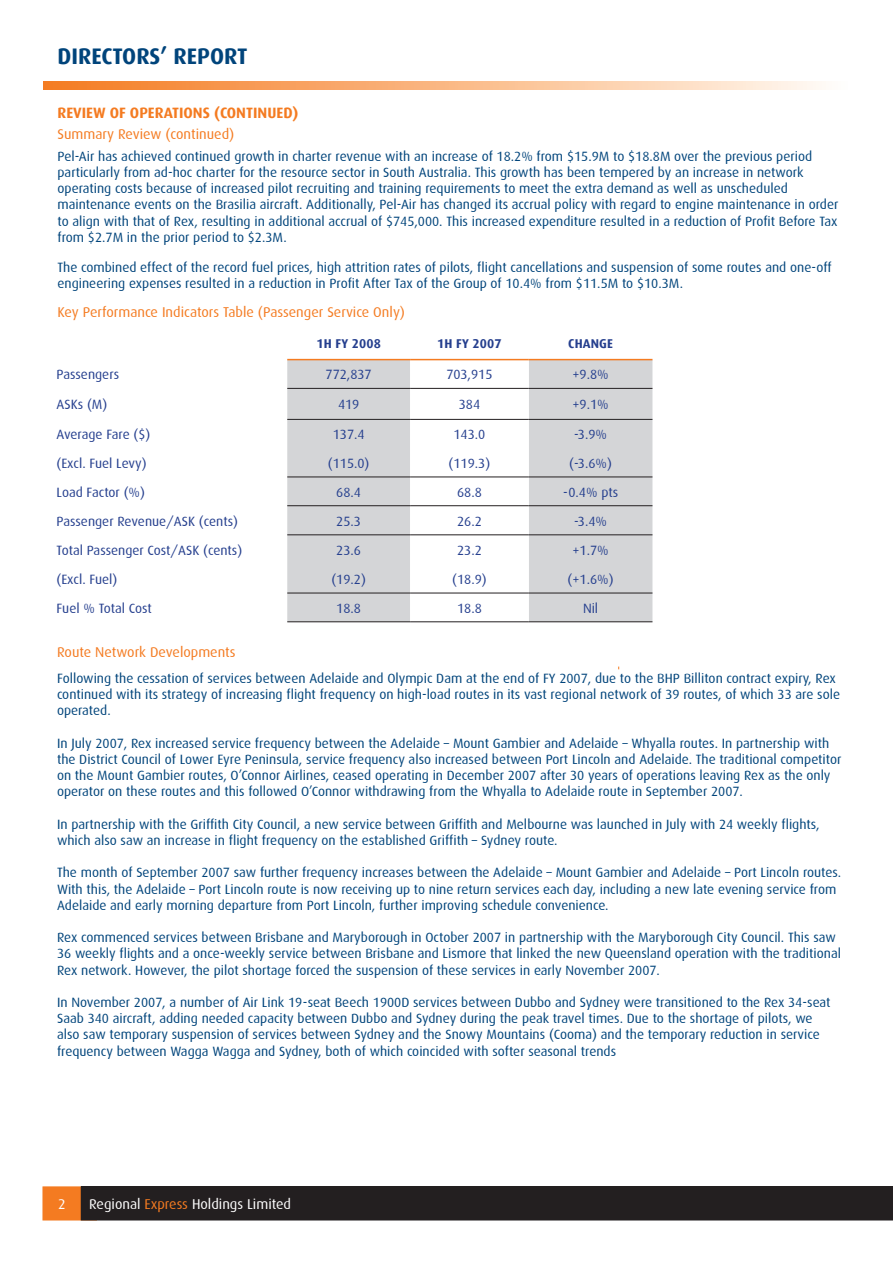
<style>
.page{position:relative;width:893px;height:1263px;background:#fff}
.page>*{position:absolute;margin:0;border:0;box-sizing:border-box;transform-origin:0 0}
.t1{font:700 22.5px "Dax";color:#00447b}
.t2{font:700 15px "Dax";color:#f47b21}
.t3{font:14.25px "Dax";color:#f47b21}
.t4{font:14.25px "Dax";color:#fff}
.t5{font:13.5px/16.2px "Dax";color:#00447b}
.t6{font:13.5px "Dax";color:#253f8e}
.t7{font:700 12.75px "Dax";letter-spacing:.01em;color:#253f8e}
.s1{color:#f47b21}
</style>
<div class="page">
<div style="left:43px;top:1186px;width:54px;height:34px;background:#f47b21;border:1px solid #f47b21"></div>
<div style="left:81px;top:1187px;width:811px;height:33px;background:#231f20"></div>
<div style="left:81px;top:1186px;width:812px;height:34px;border:1px solid #231f20"></div>
<svg style="left:43px;top:82px;width:779px;height:7px;background:#f9b783"></svg>
<div style="left:287px;top:360px;width:365px;height:261px;background:#d4d5d7"></div>
<svg style="left:410px;top:360px;width:119px;height:261px"></svg>
<hr style="left:287px;top:359px;width:123px;height:1px;background:#f47b21">
<hr style="left:410px;top:359px;width:119px;height:1px;background:#f47b21">
<hr style="left:529px;top:359px;width:123px;height:1px;background:#f47b21">
<hr style="left:287px;top:388px;width:123px;height:1px;background:#231f20">
<hr style="left:410px;top:388px;width:119px;height:1px;background:#231f20">
<hr style="left:529px;top:388px;width:123px;height:1px;background:#231f20">
<hr style="left:287px;top:419px;width:123px;height:1px;background:#231f20">
<hr style="left:410px;top:419px;width:119px;height:1px;background:#231f20">
<hr style="left:529px;top:419px;width:123px;height:1px;background:#231f20">
<hr style="left:287px;top:477px;width:123px;height:1px;background:#231f20">
<hr style="left:410px;top:477px;width:119px;height:1px;background:#231f20">
<hr style="left:529px;top:477px;width:123px;height:1px;background:#231f20">
<hr style="left:287px;top:505px;width:123px;height:1px;background:#231f20">
<hr style="left:410px;top:505px;width:119px;height:1px;background:#231f20">
<hr style="left:529px;top:505px;width:123px;height:1px;background:#231f20">
<hr style="left:287px;top:534px;width:123px;height:1px;background:#231f20">
<hr style="left:410px;top:534px;width:119px;height:1px;background:#231f20">
<hr style="left:529px;top:534px;width:123px;height:1px;background:#231f20">
<hr style="left:287px;top:593px;width:123px;height:1px;background:#231f20">
<hr style="left:410px;top:593px;width:119px;height:1px;background:#231f20">
<hr style="left:529px;top:593px;width:123px;height:1px;background:#231f20">
<hr style="left:287px;top:621px;width:123px;height:1px;background:#231f20">
<hr style="left:410px;top:621px;width:119px;height:1px;background:#231f20">
<hr style="left:529px;top:621px;width:123px;height:1px;background:#231f20">
<h1 class="t1" style="left:58px;top:44px;width:192px">DIRECTORS’ REPORT</h1>
<p class="t2" style="left:58px;top:104px;width:243px">REVIEW OF OPERATIONS (CONTINUED)</p>
<p class="t3" style="left:58px;top:126px;width:178px">Summary Review (continued)</p>
<p class="t5" style="left:58px;top:148px;width:782px">Pel-Air has achieved continued growth in charter revenue with an increase of 18.2% from $15.9M to $18.8M over the previous period particularly from ad-hoc charter for the resource sector in South Australia. This growth has been tempered by an increase in network operating costs because of increased pilot recruiting and training requirements to meet the extra demand as well as unscheduled maintenance events on the Brasilia aircraft. Additionally, Pel-Air has changed its accrual policy with regard to engine maintenance in order to align with that of Rex, resulting in additional accrual of $745,000. This increased expenditure resulted in a reduction of Profit Before Tax from $2.7M in the prior period to $2.3M.</p>
<p class="t5" style="left:58px;top:259px;width:776px">The combined effect of the record fuel prices, high attrition rates of pilots, flight cancellations and suspension of some routes and one-off engineering expenses resulted in a reduction in Profit After Tax of the Group of 10.4% from $11.5M to $10.3M.</p>
<p class="t3" style="left:58px;top:304px;width:349px">Key Performance Indicators Table (Passenger Service Only)</p>
<p class="t7" style="left:316px;top:336px;width:66px">1H FY 2008</p>
<p class="t7" style="left:437px;top:336px;width:66px">1H FY 2007</p>
<p class="t7" style="left:568px;top:336px;width:46px">CHANGE</p>
<p class="t6" style="left:57px;top:367px;width:64px">Passengers</p>
<p class="t6" style="left:326px;top:367px;width:48px">772,837</p>
<p class="t6" style="left:446px;top:367px;width:48px">703,915</p>
<p class="t6" style="left:572px;top:367px;width:38px">+9.8%</p>
<p class="t6" style="left:57px;top:397px;width:52px">ASKs (M)</p>
<p class="t6" style="left:338px;top:397px;width:23px">419</p>
<p class="t6" style="left:459px;top:397px;width:23px">384</p>
<p class="t6" style="left:572px;top:397px;width:38px">+9.1%</p>
<p class="t6" style="left:57px;top:427px;width:95px">Average Fare ($)</p>
<p class="t6" style="left:333px;top:427px;width:33px">137.4</p>
<p class="t6" style="left:453px;top:427px;width:33px">143.0</p>
<p class="t6" style="left:574px;top:427px;width:34px">-3.9%</p>
<p class="t6" style="left:57px;top:456px;width:92px">(Excl. Fuel Levy)</p>
<p class="t6" style="left:328px;top:456px;width:43px">(115.0)</p>
<p class="t6" style="left:449px;top:456px;width:43px">(119.3)</p>
<p class="t6" style="left:569px;top:456px;width:44px">(-3.6%)</p>
<p class="t6" style="left:57px;top:484px;width:90px">Load Factor (%)</p>
<p class="t6" style="left:336px;top:484px;width:26px">68.4</p>
<p class="t6" style="left:457px;top:484px;width:26px">68.8</p>
<p class="t6" style="left:563px;top:484px;width:57px">-0.4% pts</p>
<p class="t6" style="left:57px;top:513px;width:183px">Passenger Revenue/ASK (cents)</p>
<p class="t6" style="left:336px;top:513px;width:26px">25.3</p>
<p class="t6" style="left:457px;top:513px;width:26px">26.2</p>
<p class="t6" style="left:574px;top:513px;width:34px">-3.4%</p>
<p class="t6" style="left:57px;top:543px;width:187px">Total Passenger Cost/ASK (cents)</p>
<p class="t6" style="left:336px;top:543px;width:26px">23.6</p>
<p class="t6" style="left:457px;top:543px;width:26px">23.2</p>
<p class="t6" style="left:572px;top:543px;width:38px">+1.7%</p>
<p class="t6" style="left:57px;top:572px;width:62px">(Excl. Fuel)</p>
<p class="t6" style="left:331px;top:572px;width:36px">(19.2)</p>
<p class="t6" style="left:452px;top:572px;width:36px">(18.9)</p>
<p class="t6" style="left:568px;top:572px;width:48px">(+1.6%)</p>
<p class="t6" style="left:57px;top:601px;width:97px">Fuel % Total Cost</p>
<p class="t6" style="left:336px;top:601px;width:26px">18.8</p>
<p class="t6" style="left:457px;top:601px;width:26px">18.8</p>
<p class="t6" style="left:583px;top:601px;width:17px">Nil</p>
<p class="t3" style="left:57px;top:645px;width:180px">Route Network Developments</p>
<p class="t5" style="left:57px;top:670px;width:784px">Following the cessation of services between Adelaide and Olympic Dam at the end of FY 2007, due to the BHP Billiton contract expiry, Rex continued with its strategy of increasing flight frequency on high-load routes in its vast regional network of 39 routes, of which 33 are sole operated.</p>
<p class="t5" style="left:57px;top:735px;width:786px">In July 2007, Rex increased service frequency between the Adelaide – Mount Gambier and Adelaide – Whyalla routes. In partnership with the District Council of Lower Eyre Peninsula, service frequency also increased between Port Lincoln and Adelaide. The traditional competitor on the Mount Gambier routes, O’Connor Airlines, ceased operating in December 2007 after 30 years of operations leaving Rex as the only operator on these routes and this followed O’Connor withdrawing from the Whyalla to Adelaide route in September 2007.</p>
<p class="t5" style="left:57px;top:816px;width:764px">In partnership with the Griffith City Council, a new service between Griffith and Melbourne was launched in July with 24 weekly flights, which also saw an increase in flight frequency on the established Griffith – Sydney route.</p>
<p class="t5" style="left:57px;top:865px;width:786px">The month of September 2007 saw further frequency increases between the Adelaide – Mount Gambier and Adelaide – Port Lincoln routes.<br>With this, the Adelaide – Port Lincoln route is now receiving up to nine return services each day, including a new late evening service from<br>Adelaide and early morning departure from Port Lincoln, further improving schedule convenience.</p>
<p class="t5" style="left:57px;top:929px;width:785px">Rex commenced services between Brisbane and Maryborough in October 2007 in partnership with the Maryborough City Council. This saw<br>36 weekly flights and a once-weekly service between Brisbane and Lismore that linked the new Queensland operation with the traditional<br>Rex network. However, the pilot shortage forced the suspension of these services in early November 2007.</p>
<p class="t5" style="left:57px;top:994px;width:775px">In November 2007, a number of Air Link 19-seat Beech 1900D services between Dubbo and Sydney were transitioned to the Rex 34-seat Saab 340 aircraft, adding needed capacity between Dubbo and Sydney during the peak travel times. Due to the shortage of pilots, we also saw temporary suspension of services between Sydney and the Snowy Mountains (Cooma) and the temporary reduction in service frequency between Wagga Wagga and Sydney, both of which coincided with softer seasonal trends</p>
<p class="t4" style="left:58px;top:1196px;width:9px">2</p>
<p class="t4" style="left:89px;top:1196px;width:204px">Regional <span class="s1">Express</span> Holdings Limited</p>
</div>
